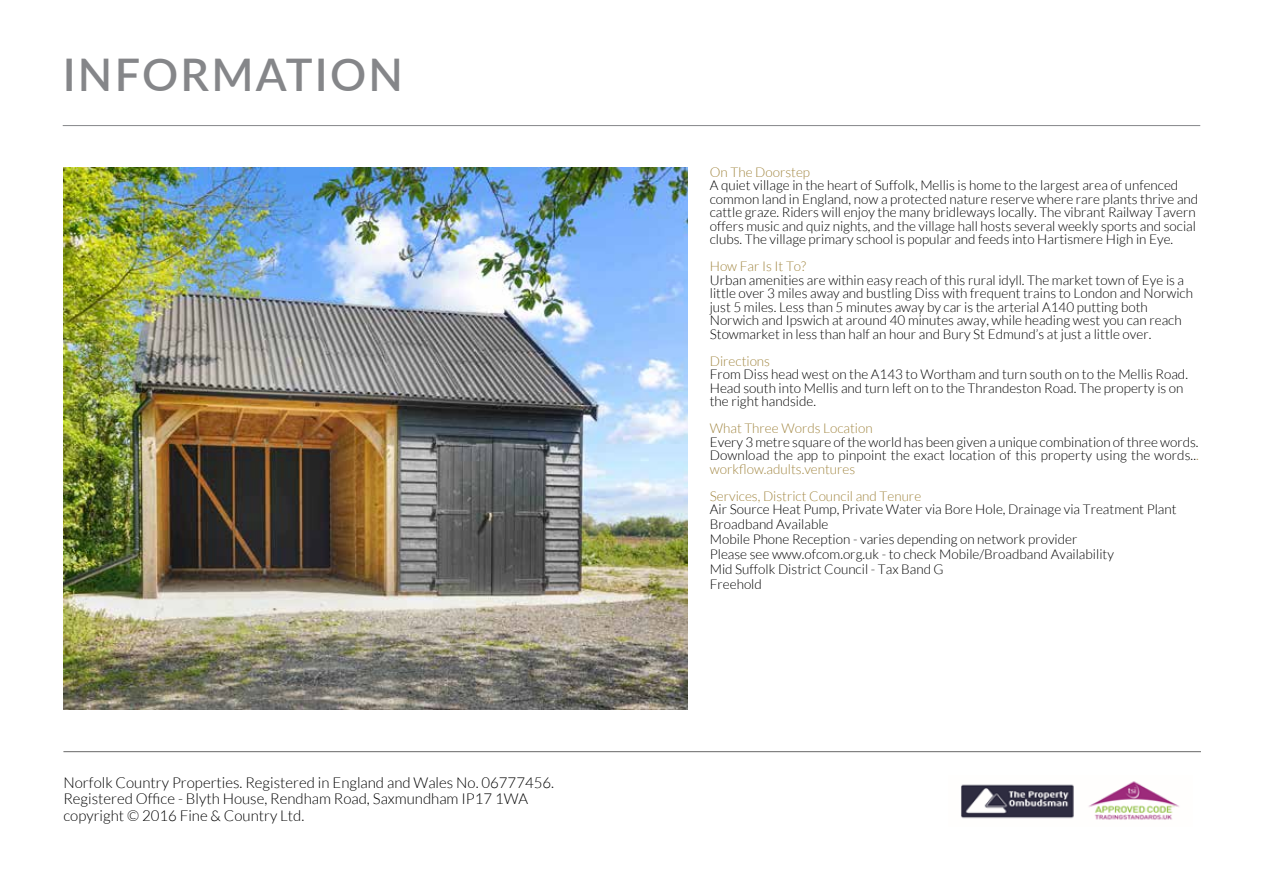
<style>
.page{position:relative;width:1263px;height:893px;background:#fff}
.page>*{position:absolute;margin:0;border:0;box-sizing:border-box;transform-origin:0 0}
.t1{font:600 45px "Lato";letter-spacing:.05em;color:#858689}
.t2{font:300 15px/16.5px "Lato";color:#000}
.t3{font:300 13.5px/13.5px "Lato";color:#000}
.t4{font:300 13.5px "Lato";color:#a18641}
.t5{font:300 13.5px "Lato";color:#a18642}
.s1{color:#a18642}
</style>
<div class="page">
<hr style="left:63px;top:751px;width:1138px;height:1px;background:#000">
<hr style="left:63px;top:125px;width:1137px;height:1px;background:#858689">
<img style="left:63px;top:168px;width:625px;height:541px">
<img style="left:961px;top:781px;width:218px;height:39px">
<h1 class="t1" style="left:63px;top:42px;width:342px">INFORMATION</h1>
<p class="t2" style="left:63px;top:774px;width:492px">Norfolk Country Properties. Registered in England and Wales No. 06777456.<br>Registered Office - Blyth House, Rendham Road, Saxmundham IP17 1WA copyright © 2016 Fine &amp; Country Ltd.</p>
<p class="t4" style="left:710px;top:165px;width:102px">On The Doorstep</p>
<p class="t3" style="left:710px;top:179px;width:490px">A quiet village in the heart of Suffolk, Mellis is home to the largest area of unfenced common land in England, now a protected nature reserve where rare plants thrive and cattle graze. Riders will enjoy the many bridleways locally. The vibrant Railway Tavern offers music and quiz nights, and the village hall hosts several weekly sports and social clubs. The village primary school is popular and feeds into Hartismere High in Eye.</p>
<p class="t4" style="left:710px;top:259px;width:98px">How Far Is It To?</p>
<p class="t3" style="left:710px;top:273px;width:485px">Urban amenities are within easy reach of this rural idyll. The market town of Eye is a little over 3 miles away and bustling Diss with frequent trains to London and Norwich just 5 miles. Less than 5 minutes away by car is the arterial A140 putting both Norwich and Ipswich at around 40 minutes away, while heading west you can reach Stowmarket in less than half an hour and Bury St Edmund’s at just a little over.</p>
<p class="t4" style="left:710px;top:354px;width:62px">Directions</p>
<p class="t3" style="left:710px;top:368px;width:480px">From Diss head west on the A143 to Wortham and turn south on to the Mellis Road.<br>Head south into Mellis and turn left on to the Thrandeston Road. The property is on the right handside.</p>
<p class="t5" style="left:710px;top:421px;width:164px">What Three Words Location</p>
<p class="t3" style="left:710px;top:435px;width:490px;text-align:justify">Every 3 metre square of the world has been given a unique combination of three words.<br>Download the app to pinpoint the exact location of this property using the words..<span class="s1">. workflow.adults.ventures</span></p>
<p class="t4" style="left:710px;top:489px;width:213px">Services, District Council and Tenure</p>
<p class="t3" style="left:710px;top:502px;width:468px;line-height:15px">Air Source Heat Pump, Private Water via Bore Hole, Drainage via Treatment Plant Broadband Available<br>Mobile Phone Reception - varies depending on network provider<br>Please see www.ofcom.org.uk - to check Mobile/Broadband Availability<br>Mid Suffolk District Council - Tax Band G<br>Freehold</p>
</div>
